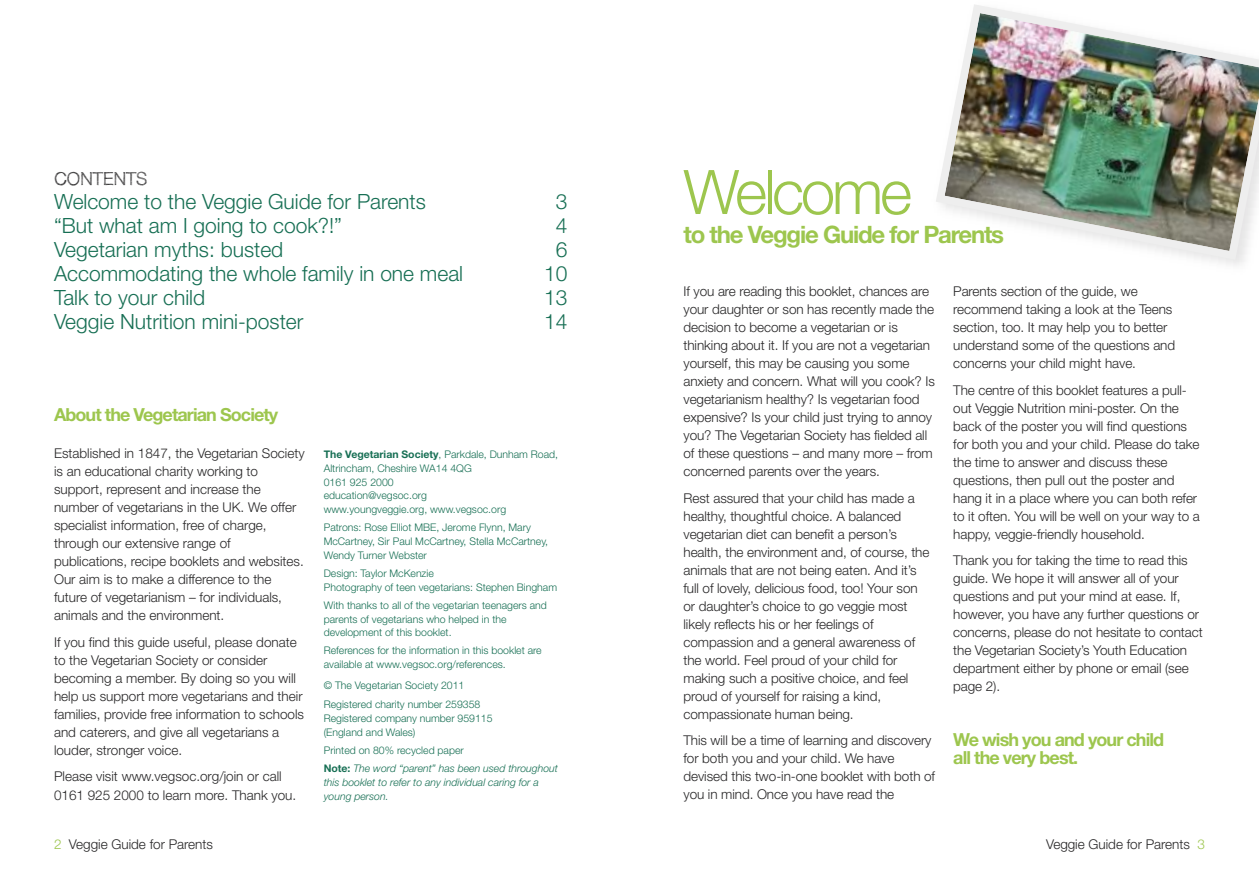
<style>
.page{position:relative;width:1259px;height:893px;background:#fff}
.page>*{position:absolute;margin:0;border:0;box-sizing:border-box;transform-origin:0 0}
.t1{font:300 61.5px "Helvetica Neue";letter-spacing:-.05em;color:#9dc64e}
.t2{font:700 24px "Helvetica Neue";letter-spacing:-.05em;color:#9dc64e}
.t3{font:300 21px "Helvetica Neue";color:#176f54}
.t4{font:700 18px/18px "Helvetica Neue";letter-spacing:-.05em;color:#9dc64e}
.t5{font:300 18px "Sketchetik";color:#272627}
.t6{font:300 13.5px/18px "Helvetica Neue";letter-spacing:-.005em;color:#272627}
.t7{font:300 10.5px/13.8px "Helvetica Neue";color:#176f54}
.t8{font:italic 300 10.5px/18.1px "Helvetica Neue";color:#176f54}
.s1{font-weight:700}
.s2{font-style:normal}
.s3{font-weight:700;font-style:normal}
.s4{color:#9dc64e}
</style>
<div class="page">
<img style="left:936px;top:4px;width:323px;height:260px">
<p class="t5" style="left:54px;top:168px;width:95px">CONTENTS</p>
<p class="t3" style="left:54px;top:194px;width:373px">Welcome to the Veggie Guide for Parents</p>
<p class="t3" style="left:556px;top:194px;width:13px">3</p>
<p class="t3" style="left:54px;top:218px;width:289px">“But what am I going to cook?!”</p>
<p class="t3" style="left:556px;top:218px;width:13px">4</p>
<p class="t3" style="left:54px;top:242px;width:231px">Vegetarian myths: busted</p>
<p class="t3" style="left:556px;top:242px;width:13px">6</p>
<p class="t3" style="left:54px;top:266px;width:410px">Accommodating the whole family in one meal</p>
<p class="t3" style="left:544px;top:266px;width:25px">10</p>
<p class="t3" style="left:54px;top:290px;width:153px">Talk to your child</p>
<p class="t3" style="left:544px;top:290px;width:25px">13</p>
<p class="t3" style="left:54px;top:314px;width:251px">Veggie Nutrition mini-poster</p>
<p class="t3" style="left:544px;top:314px;width:25px">14</p>
<p class="t4" style="left:54px;top:407px;width:226px">About the Vegetarian Society</p>
<p class="t6" style="left:54px;top:446px;width:252px">Established in 1847, the Vegetarian Society is an educational charity working to support, represent and increase the number of vegetarians in the UK. We offer specialist information, free of charge, through our extensive range of publications, recipe booklets and websites.<br>Our aim is to make a difference to the future of vegetarianism – for individuals, animals and the environment.</p>
<p class="t6" style="left:54px;top:634px;width:251px">If you find this guide useful, please donate to the Vegetarian Society or consider becoming a member. By doing so you will help us support more vegetarians and their families, provide free information to schools and caterers, and give all vegetarians a louder, stronger voice.</p>
<p class="t6" style="left:54px;top:769px;width:244px">Please visit www.vegsoc.org/join or call<br>0161 925 2000 to learn more. Thank you.</p>
<p class="t7" style="left:324px;top:448px;width:236px"><span class="s1">The Vegetarian Society</span>, Parkdale, Dunham Road,<br>Altrincham, Cheshire WA14 4QG<br>0161 925 2000<br>education@vegsoc.org<br>www.youngveggie.org, www.vegsoc.org</p>
<p class="t7" style="left:324px;top:522px;width:226px">Patrons: Rose Elliot MBE, Jerome Flynn, Mary<br>McCartney, Sir Paul McCartney, Stella McCartney,<br>Wendy Turner Webster</p>
<p class="t7" style="left:324px;top:567px;width:235px">Design: Taylor McKenzie<br>Photography of teen vegetarians: Stephen Bingham</p>
<p class="t7" style="left:324px;top:599px;width:225px">With thanks to all of the vegetarian teenagers and parents of vegetarians who helped in the development of this booklet.</p>
<p class="t7" style="left:324px;top:645px;width:219px">References for the information in this booklet are available at www.vegsoc.org/references.</p>
<p class="t7" style="left:324px;top:678px;width:158px;line-height:18.1px">© The Vegetarian Society 2011<br>Registered charity number 259358</p>
<p class="t7" style="left:324px;top:712px;width:170px">Registered company number 959115 (England and Wales)</p>
<p class="t8" style="left:324px;top:742px;width:236px"><span class="s2">Printed on 80% recycled paper<br></span><span class="s3">Note:</span> The word “parent” has been used throughout</p>
<p class="t8" style="left:324px;top:776px;width:217px;line-height:14px">this booklet to refer to any individual caring for a young person.</p>
<p class="t1" style="left:683px;top:170px;width:230px">Welcome</p>
<p class="t2" style="left:683px;top:225px;width:322px">to the Veggie Guide for Parents</p>
<p class="t6" style="left:683px;top:284px;width:253px">If you are reading this booklet, chances are your daughter or son has recently made the decision to become a vegetarian or is thinking about it. If you are not a vegetarian yourself, this may be causing you some anxiety and concern. What will you cook? Is vegetarianism healthy? Is vegetarian food expensive? Is your child just trying to annoy you? The Vegetarian Society has fielded all of these questions – and many more – from concerned parents over the years.</p>
<p class="t6" style="left:683px;top:490px;width:247px">Rest assured that your child has made a healthy, thoughtful choice. A balanced vegetarian diet can benefit a person’s health, the environment and, of course, the animals that are not being eaten. And it’s full of lovely, delicious food, too! Your son or daughter’s choice to go veggie most likely reflects his or her feelings of compassion and a general awareness of the world. Feel proud of your child for making such a positive choice, and feel proud of yourself for raising a kind, compassionate human being.</p>
<p class="t6" style="left:683px;top:733px;width:253px">This will be a time of learning and discovery for both you and your child. We have devised this two-in-one booklet with both of you in mind. Once you have read the</p>
<p class="t6" style="left:953px;top:284px;width:223px">Parents section of the guide, we recommend taking a look at the Teens section, too. It may help you to better understand some of the questions and concerns your child might have.</p>
<p class="t6" style="left:953px;top:382px;width:248px">The centre of this booklet features a pull&shy;out Veggie Nutrition mini-poster. On the back of the poster you will find questions for both you and your child. Please do take the time to answer and discuss these questions, then pull out the poster and hang it in a place where you can both refer to it often. You will be well on your way to a happy, veggie-friendly household.</p>
<p class="t6" style="left:953px;top:553px;width:251px">Thank you for taking the time to read this guide. We hope it will answer all of your questions and put your mind at ease. If, however, you have any further questions or concerns, please do not hesitate to contact the Vegetarian Society’s Youth Education department either by phone or email (see page 2).</p>
<p class="t4" style="left:953px;top:732px;width:212px">We wish you and your child all the very best.</p>
<p class="t6" style="left:54px;top:836px;width:160px"><span class="s4">2</span> Veggie Guide for Parents</p>
<p class="t6" style="left:1046px;top:836px;width:160px">Veggie Guide for Parents <span class="s4">3</span></p>
</div>
